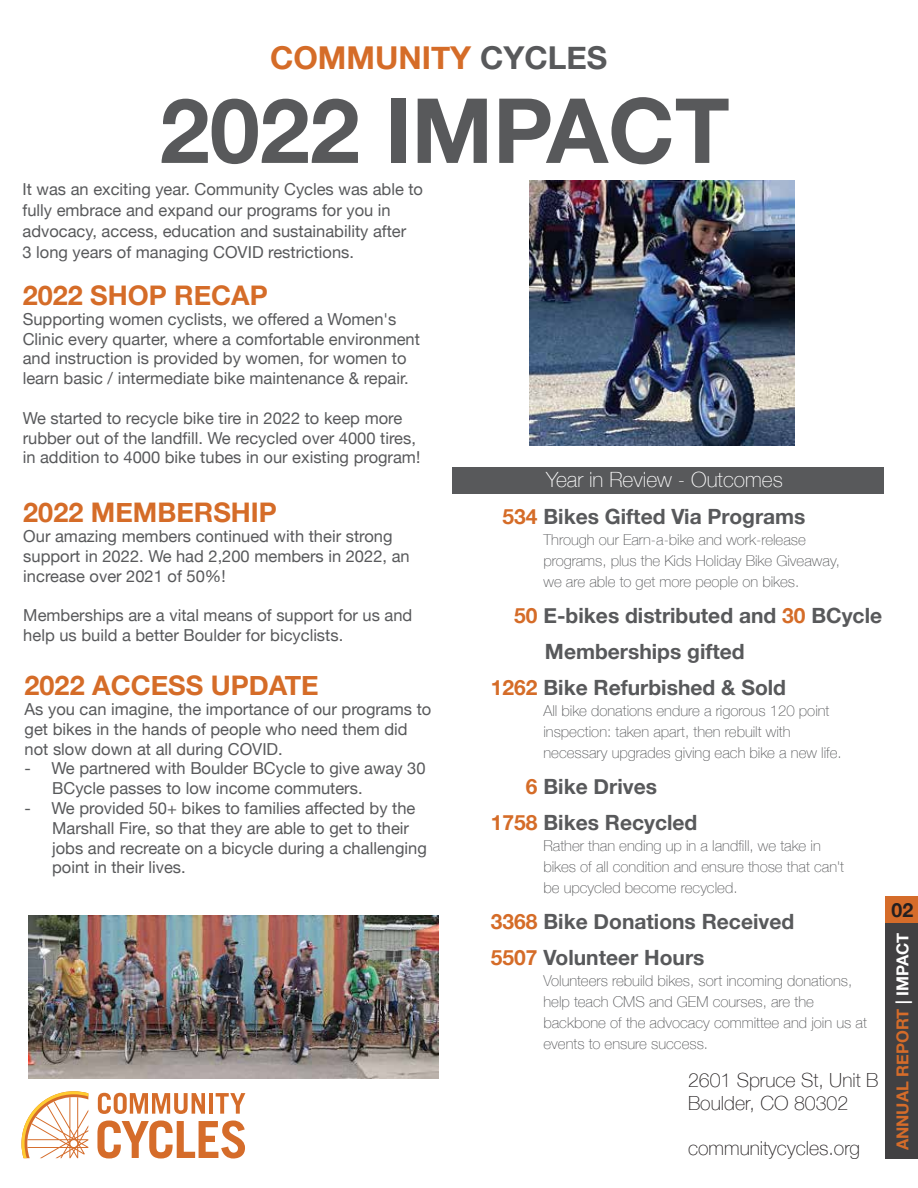
<style>
.page{position:relative;width:918px;height:1188px;background:#fff}
.page>*{position:absolute;margin:0;border:0;box-sizing:border-box;transform-origin:0 0}
.t1{font:700 90px "Helvetica Neue";color:#58595b}
.t2{font:700 31.5px "Helvetica Neue";color:#d56c28}
.t3{font:700 27px "Helvetica Neue";color:#d56c28}
.t4{font:700 21px/36px "Helvetica Neue";color:#58595b}
.t5{font:100 19.5px/22.5px "Helvetica Neue";color:#231f20}
.t6{font:700 19.5px "Helvetica Neue";color:#231f20}
.t7{font:16.5px/19.8px "Helvetica Neue";color:#58595b}
.t8{font:700 16.5px "Helvetica Neue";color:#d56c2a}
.t9{font:100 15px/21px "Helvetica Neue";color:#58595b}
.s1{color:#58595b}
.s2{font-weight:100;color:#fff}
.s3{color:#d56c28}
.s4{color:#fff}
</style>
<div class="page">
<div style="left:885px;top:916px;width:33px;height:243px;background:#414042"></div>
<div style="left:885px;top:896px;width:33px;height:27px;background:#d56c2a"></div>
<svg style="left:97px;top:1121px;width:148px;height:38px"></svg>
<svg style="left:21px;top:1091px;width:67px;height:67px"></svg>
<svg style="left:98px;top:1093px;width:107px;height:21px"></svg>
<hr style="left:209px;top:1093px;width:4px;height:21px;background:#d56c2a">
<svg style="left:216px;top:1093px;width:29px;height:21px"></svg>
<div style="left:452px;top:467px;width:432px;height:27px;background:#58595b"></div>
<img style="left:28px;top:915px;width:410px;height:163px">
<img style="left:530px;top:180px;width:264px;height:265px">
<h2 class="t2" style="left:270px;top:33px;width:339px">COMMUNITY <span class="s1">CYCLES</span></h2>
<h1 class="t1" style="left:160px;top:60px;width:572px">2022 IMPACT</h1>
<p class="t7" style="left:23px;top:179px;width:402px;line-height:21px">It was an exciting year. Community Cycles was able to fully embrace and expand our programs for you in advocacy, access, education and sustainability after<br>3 long years of managing COVID restrictions.</p>
<h3 class="t3" style="left:23px;top:274px;width:247px">2022 SHOP RECAP</h3>
<p class="t7" style="left:23px;top:310px;width:399px">Supporting women cyclists, we offered a Women's Clinic every quarter, where a comfortable environment and instruction is provided by women, for women to learn basic / intermediate bike maintenance &amp; repair.</p>
<p class="t7" style="left:23px;top:409px;width:399px">We started to recycle bike tire in 2022 to keep more rubber out of the landfill. We recycled over 4000 tires, in addition to 4000 bike tubes in our existing program!</p>
<h3 class="t3" style="left:23px;top:492px;width:255px">2022 MEMBERSHIP</h3>
<p class="t7" style="left:23px;top:527px;width:388px">Our amazing members continued with their strong support in 2022. We had 2,200 members in 2022, an increase over 2021 of 50%!</p>
<p class="t7" style="left:23px;top:607px;width:391px">Memberships are a vital means of support for us and help us build a better Boulder for bicyclists.</p>
<h3 class="t3" style="left:25px;top:664px;width:296px">2022 ACCESS UPDATE</h3>
<p class="t7" style="left:25px;top:700px;width:408px">As you can imagine, the importance of our programs to get bikes in the hands of people who need them did not slow down at all during COVID.</p>
<p class="t7" style="left:52px;top:760px;width:375px;text-indent:-28px">- We partnered with Boulder BCycle to give away 30<br>BCycle passes to low income commuters.</p>
<p class="t7" style="left:52px;top:799px;width:376px;text-indent:-28px">- We provided 50+ bikes to families affected by the Marshall Fire, so that they are able to get to their jobs and recreate on a bicycle during a challenging point in their lives.</p>
<p class="t4" style="left:503px;top:461px;width:304px;line-height:37.3px;text-indent:43px"><span class="s2">Year in Review - Outcomes<br></span><span class="s3">534</span> Bikes Gifted Via Programs</p>
<p class="t9" style="left:543px;top:529px;width:298px">Through our Earn-a-bike and work-release programs, plus the Kids Holiday Bike Giveaway, we are able to get more people on bikes.</p>
<p class="t4" style="left:514px;top:598px;width:369px"><span class="s3">50</span> E-bikes distributed and <span class="s3">30</span> BCycle</p>
<p class="t4" style="left:545px;top:634px;width:201px">Memberships gifted</p>
<p class="t4" style="left:491px;top:670px;width:297px"><span class="s3">1262</span> Bike Refurbished &amp; Sold</p>
<p class="t9" style="left:543px;top:700px;width:300px">All bike donations endure a rigorous 120 point inspection: taken apart, then rebuilt with necessary upgrades giving each bike a new life.</p>
<p class="t4" style="left:491px;top:769px;width:208px;text-align:center"><span class="s3">6</span> Bike Drives<br><span class="s3">1758</span> Bikes Recycled</p>
<p class="t9" style="left:543px;top:835px;width:302px">Rather than ending up in a landfill, we take in bikes of all condition and ensure those that can't be upcycled become recycled.</p>
<p class="t4" style="left:491px;top:904px;width:305px"><span class="s3">3368</span> Bike Donations Received<br><span class="s3">5507</span> Volunteer Hours</p>
<p class="t9" style="left:543px;top:970px;width:325px">Volunteers rebuild bikes, sort incoming donations, help teach CMS and GEM courses, are the backbone of the advocacy committee and join us at events to ensure success.</p>
<p class="t5" style="left:688px;top:1068px;width:192px">2601 Spruce St, Unit B<br>Boulder, CO 80302</p>
<p class="t5" style="left:688px;top:1136px;width:174px">communitycycles.org</p>
<p class="t6" style="left:892px;top:894px;width:23px">02</p>
<p class="t8" style="left:890px;top:1150px;width:219px;rotate:-90deg">ANNUAL REPORT <span class="s4">| IMPACT</span></p>
</div>
